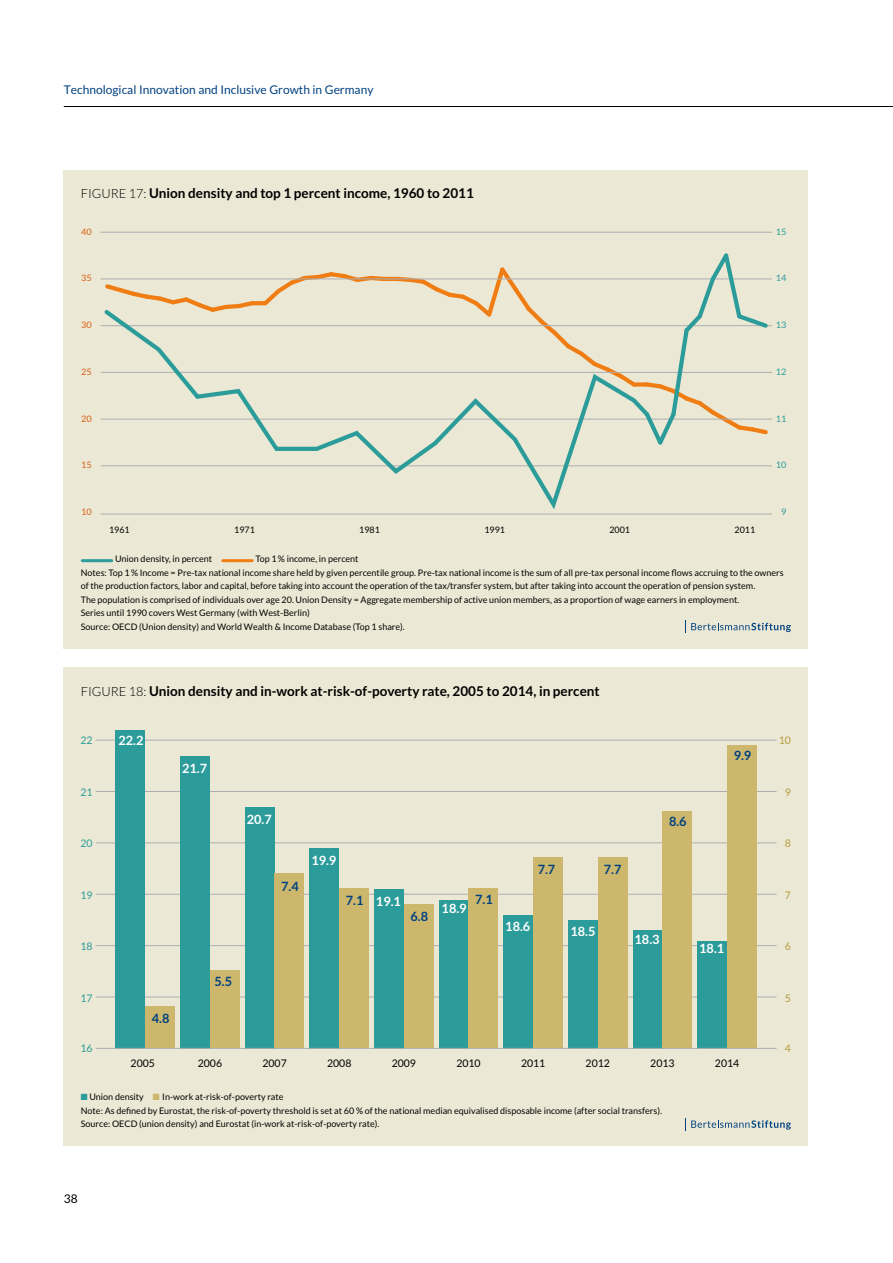
<style>
.page{position:relative;width:893px;height:1263px;background:#fff}
.page>*{position:absolute;margin:0;border:0;box-sizing:border-box;transform-origin:0 0}
.t1{font:700 13.5px "Lato";color:#000}
.t2{font:700 12.75px "Lato";color:#fff}
.t3{font:700 12.75px "Lato";color:#004180}
.t4{font:12px "Lato";color:#004180}
.t5{font:12px "Lato";color:#000}
.t6{font:10.5px "Lato";color:#000}
.t7{font:10.5px "Lato";color:#2c9c9a}
.t8{font:10.5px "Lato";color:#b69d40}
.t9{font:9px/13.5px "Lato";color:#000}
.t10{font:8.85px "Lato";color:#000}
.t11{font:8.85px "Lato";color:#da5f15}
.t12{font:8.85px "Lato";color:#2c9c9a}
.s1{font-weight:300;font-size:12.75px}
.s2{color:#2c9c9a}
.s3{color:#ccb76d}
</style>
<div class="page">
<hr style="left:64px;top:106px;width:829px;height:1px;background:#000">
<div style="left:64px;top:668px;width:744px;height:478px;background:#ebe9d5"></div>
<div style="left:64px;top:170px;width:744px;height:478px;background:#ebe9d5"></div>
<hr style="left:101px;top:514px;width:671px;height:1px;background:#abafb2">
<hr style="left:101px;top:465px;width:671px;height:1px;background:#abafb2">
<hr style="left:101px;top:419px;width:671px;height:1px;background:#abafb2">
<hr style="left:101px;top:372px;width:671px;height:1px;background:#abafb2">
<hr style="left:101px;top:325px;width:671px;height:1px;background:#abafb2">
<hr style="left:101px;top:279px;width:671px;height:1px;background:#abafb2">
<hr style="left:101px;top:232px;width:671px;height:1px;background:#abafb2">
<svg style="left:101px;top:326px;width:552px;height:188px"></svg>
<svg style="left:102px;top:253px;width:669px;height:195px"></svg>
<svg style="left:685px;top:1118px;width:106px;height:12px"></svg>
<hr style="left:82px;top:559px;width:30px;height:3px;background:#2c9c9a">
<hr style="left:223px;top:559px;width:29px;height:3px;background:#ef7d14">
<svg style="left:685px;top:620px;width:106px;height:13px"></svg>
<hr style="left:96px;top:997px;width:680px;height:1px;background:#abafb2">
<hr style="left:96px;top:945px;width:680px;height:1px;background:#abafb2">
<hr style="left:96px;top:894px;width:680px;height:1px;background:#abafb2">
<hr style="left:96px;top:842px;width:680px;height:1px;background:#abafb2">
<hr style="left:96px;top:791px;width:680px;height:1px;background:#abafb2">
<hr style="left:96px;top:740px;width:680px;height:1px;background:#abafb2">
<div style="left:116px;top:730px;width:29px;height:319px;background:#2c9c9a"></div>
<div style="left:180px;top:756px;width:30px;height:293px;background:#2c9c9a"></div>
<div style="left:245px;top:807px;width:30px;height:242px;background:#2c9c9a"></div>
<div style="left:309px;top:848px;width:30px;height:201px;background:#2c9c9a"></div>
<div style="left:374px;top:889px;width:30px;height:160px;background:#2c9c9a"></div>
<div style="left:439px;top:900px;width:30px;height:149px;background:#2c9c9a"></div>
<div style="left:503px;top:915px;width:30px;height:134px;background:#2c9c9a"></div>
<div style="left:568px;top:920px;width:30px;height:129px;background:#2c9c9a"></div>
<div style="left:633px;top:931px;width:29px;height:118px;background:#2c9c9a"></div>
<div style="left:697px;top:941px;width:30px;height:108px;background:#2c9c9a"></div>
<div style="left:145px;top:1007px;width:30px;height:41px;background:#ccb76d"></div>
<div style="left:210px;top:971px;width:30px;height:77px;background:#ccb76d"></div>
<div style="left:275px;top:873px;width:29px;height:175px;background:#ccb76d"></div>
<div style="left:339px;top:889px;width:30px;height:159px;background:#ccb76d"></div>
<div style="left:404px;top:904px;width:30px;height:144px;background:#ccb76d"></div>
<div style="left:469px;top:889px;width:29px;height:159px;background:#ccb76d"></div>
<div style="left:533px;top:858px;width:30px;height:190px;background:#ccb76d"></div>
<div style="left:598px;top:858px;width:30px;height:190px;background:#ccb76d"></div>
<div style="left:662px;top:812px;width:30px;height:236px;background:#ccb76d"></div>
<div style="left:727px;top:745px;width:30px;height:303px;background:#ccb76d"></div>
<hr style="left:96px;top:1048px;width:680px;height:1px;background:#abafb2">
<h3 class="t4" style="left:64px;top:83px;width:311px">Technological Innovation and Inclusive Growth in Germany</h3>
<h1 class="t1" style="left:81px;top:185px;width:395px"><span class="s1">FIGURE 17:</span> Union density and top 1 percent income, 1960 to 2011</h1>
<p class="t11" style="left:81px;top:226px;width:12px">40</p>
<p class="t12" style="left:776px;top:226px;width:12px">15</p>
<p class="t11" style="left:81px;top:273px;width:12px">35</p>
<p class="t12" style="left:776px;top:273px;width:12px">14</p>
<p class="t11" style="left:81px;top:320px;width:12px">30</p>
<p class="t12" style="left:776px;top:320px;width:12px">13</p>
<p class="t11" style="left:81px;top:367px;width:12px">25</p>
<p class="t12" style="left:776px;top:367px;width:12px">12</p>
<p class="t11" style="left:81px;top:413px;width:12px">20</p>
<p class="t12" style="left:776px;top:413px;width:12px">11</p>
<p class="t11" style="left:81px;top:460px;width:12px">15</p>
<p class="t12" style="left:776px;top:460px;width:12px">10</p>
<p class="t11" style="left:81px;top:507px;width:12px">10</p>
<p class="t12" style="left:781px;top:507px;width:7px">9</p>
<p class="t10" style="left:109px;top:524px;width:22px">1961</p>
<p class="t10" style="left:234px;top:524px;width:22px">1971</p>
<p class="t10" style="left:359px;top:524px;width:22px">1981</p>
<p class="t10" style="left:484px;top:524px;width:22px">1991</p>
<p class="t10" style="left:609px;top:524px;width:22px">2001</p>
<p class="t10" style="left:734px;top:524px;width:22px">2011</p>
<p class="t9" style="left:115px;top:552px;width:99px">Union density, in percent</p>
<p class="t9" style="left:81px;top:552px;width:704px;text-indent:175px">Top 1% income, in percent<br>Notes: Top 1% Income = Pre-tax national income share held by given percentile group. Pre-tax national income is the sum of all pre-tax personal income flows accruing to the owners of the production factors, labor and capital, before taking into account the operation of the tax/transfer system, but after taking into account the operation of pension system.<br>The population is comprised of individuals over age 20. Union Density = Aggregate membership of active union members, as a proportion of wage earners in employment.<br>Series until 1990 covers West Germany (with West-Berlin)<br>Source: OECD (Union density) and World Wealth &amp; Income Database (Top 1 share).</p>
<h1 class="t1" style="left:81px;top:683px;width:521px"><span class="s1">FIGURE 18:</span> Union density and in-work at-risk-of-poverty rate, 2005 to 2014, in percent</h1>
<p class="t7" style="left:80px;top:734px;width:14px">22</p>
<p class="t7" style="left:80px;top:786px;width:14px">21</p>
<p class="t7" style="left:80px;top:837px;width:14px">20</p>
<p class="t7" style="left:80px;top:889px;width:14px">19</p>
<p class="t7" style="left:80px;top:940px;width:14px">18</p>
<p class="t7" style="left:80px;top:992px;width:14px">17</p>
<p class="t7" style="left:80px;top:1042px;width:14px">16</p>
<h2 class="t2" style="left:118px;top:733px;width:27px">22.2</h2>
<h2 class="t2" style="left:182px;top:761px;width:27px">21.7</h2>
<h2 class="t3" style="left:734px;top:748px;width:19px">9.9</h2>
<h2 class="t3" style="left:152px;top:1011px;width:19px">4.8</h2>
<p class="t6" style="left:131px;top:1057px;width:26px">2005</p>
<h2 class="t3" style="left:214px;top:974px;width:19px">5.5</h2>
<h2 class="t2" style="left:247px;top:812px;width:27px">20.7</h2>
<h2 class="t3" style="left:281px;top:879px;width:19px">7.4</h2>
<h2 class="t2" style="left:311px;top:853px;width:27px">19.9</h2>
<h2 class="t3" style="left:346px;top:893px;width:19px">7.1</h2>
<h2 class="t2" style="left:376px;top:894px;width:27px">19.1</h2>
<h2 class="t3" style="left:410px;top:909px;width:19px">6.8</h2>
<h2 class="t3" style="left:669px;top:814px;width:19px">8.6</h2>
<h2 class="t2" style="left:442px;top:901px;width:27px">18.9</h2>
<h2 class="t3" style="left:475px;top:892px;width:19px">7.1</h2>
<h2 class="t3" style="left:538px;top:862px;width:19px">7.7</h2>
<h2 class="t3" style="left:604px;top:862px;width:19px">7.7</h2>
<h2 class="t2" style="left:505px;top:919px;width:27px">18.6</h2>
<h2 class="t2" style="left:570px;top:924px;width:27px">18.5</h2>
<h2 class="t2" style="left:635px;top:932px;width:27px">18.3</h2>
<h2 class="t2" style="left:699px;top:941px;width:27px">18.1</h2>
<p class="t6" style="left:198px;top:1057px;width:26px">2006</p>
<p class="t6" style="left:262px;top:1057px;width:26px">2007</p>
<p class="t6" style="left:327px;top:1057px;width:26px">2008</p>
<p class="t6" style="left:392px;top:1057px;width:26px">2009</p>
<p class="t6" style="left:456px;top:1057px;width:26px">2010</p>
<p class="t6" style="left:521px;top:1057px;width:26px">2011</p>
<p class="t6" style="left:586px;top:1057px;width:26px">2012</p>
<p class="t6" style="left:650px;top:1057px;width:26px">2013</p>
<p class="t6" style="left:715px;top:1057px;width:26px">2014</p>
<p class="t9" style="left:81px;top:1090px;width:583px"><span class="s2">■</span> Union density <span class="s3">■</span> In-work at-risk-of-poverty rate<br>Note: As defined by Eurostat, the risk-of-poverty threshold is set at 60 % of the national median equivalised disposable income (after social transfers).<br>Source: OECD (union density) and Eurostat (in-work at-risk-of-poverty rate).</p>
<h3 class="t5" style="left:64px;top:1192px;width:15px">38</h3>
<p class="t8" style="left:779px;top:734px;width:14px">10</p>
<p class="t8" style="left:785px;top:786px;width:8px">9</p>
<p class="t8" style="left:785px;top:837px;width:8px">8</p>
<p class="t8" style="left:785px;top:889px;width:8px">7</p>
<p class="t8" style="left:785px;top:940px;width:8px">6</p>
<p class="t8" style="left:785px;top:992px;width:8px">5</p>
<p class="t8" style="left:785px;top:1042px;width:8px">4</p>
</div>
